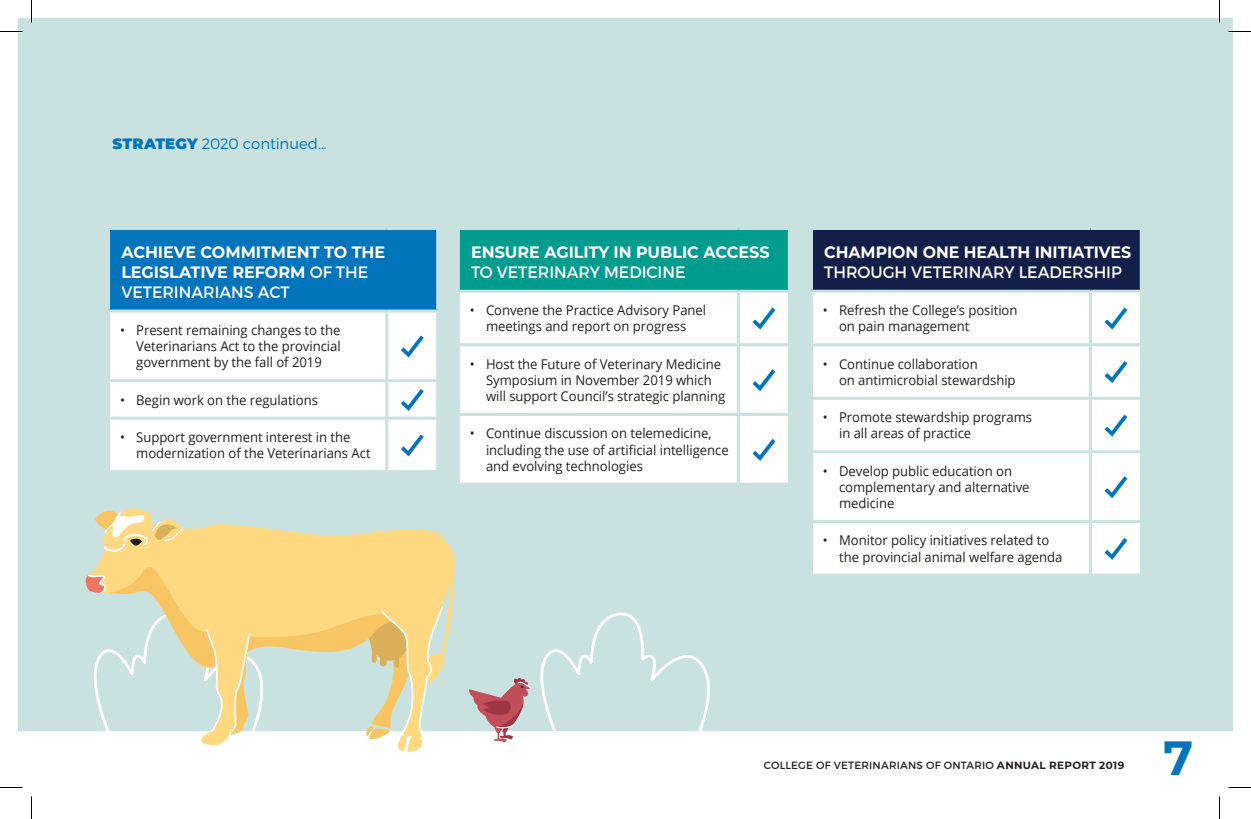
<style>
.page{position:relative;width:1251px;height:819px;background:#fff}
.page>*{position:absolute;margin:0;border:0;box-sizing:border-box;transform-origin:0 0}
.t1{font:700 48px "Montserrat";color:#0174bc}
.t2{font:700 16.5px/19.8px "Montserrat";letter-spacing:-.005em;color:#fff}
.t3{font:16.5px "Montserrat";letter-spacing:-.005em;color:#fff}
.t4{font:700 16.5px "Montserrat";letter-spacing:-.005em;color:#fff;scale:.96 1}
.t5{font:300 15px "Montserrat";letter-spacing:-.015em;color:#0174bc}
.t6{font:13.5px/16.2px "Open Sans";letter-spacing:-.005em;color:#231f20}
.t7{font:10.5px "Montserrat";letter-spacing:.02em;color:#231f20}
.s1{font-weight:900}
.s2{font-weight:400}
.s3{font-weight:700}
</style>
<div class="page">
<div style="left:18px;top:18px;width:14px;height:712px;background:#c9e2df"></div>
<div style="left:32px;top:18px;width:1201px;height:712px;background:#c9e2df"></div>
<div style="left:109px;top:228px;width:329px;height:83px;background:#0174bc"></div>
<div style="left:110px;top:313px;width:326px;height:157px;background:#fff"></div>
<hr style="left:107px;top:230px;width:3px;height:80px;background:#c9e2df">
<hr style="left:107px;top:227px;width:280px;height:3px;background:#c9e2df">
<hr style="left:387px;top:227px;width:52px;height:3px;background:#c9e2df">
<hr style="left:436px;top:230px;width:3px;height:80px;background:#c9e2df">
<hr style="left:107px;top:310px;width:280px;height:3px;background:#c9e2df">
<hr style="left:385px;top:313px;width:3px;height:66px;background:#c9e2df">
<hr style="left:385px;top:382px;width:3px;height:35px;background:#c9e2df">
<hr style="left:385px;top:420px;width:3px;height:50px;background:#c9e2df">
<hr style="left:387px;top:310px;width:52px;height:3px;background:#c9e2df">
<hr style="left:387px;top:379px;width:52px;height:3px;background:#c9e2df">
<hr style="left:387px;top:417px;width:52px;height:3px;background:#c9e2df">
<hr style="left:107px;top:379px;width:280px;height:3px;background:#c9e2df">
<hr style="left:107px;top:417px;width:280px;height:3px;background:#c9e2df">
<svg style="left:400px;top:334px;width:25px;height:24px"></svg>
<svg style="left:400px;top:387px;width:25px;height:24px"></svg>
<svg style="left:400px;top:433px;width:25px;height:24px"></svg>
<div style="left:811px;top:228px;width:330px;height:63px;background:#141f49"></div>
<div style="left:813px;top:293px;width:327px;height:281px;background:#fff"></div>
<hr style="left:1089px;top:293px;width:3px;height:50px;background:#c9e2df">
<hr style="left:1089px;top:346px;width:3px;height:51px;background:#c9e2df">
<hr style="left:1089px;top:400px;width:3px;height:50px;background:#c9e2df">
<hr style="left:1089px;top:453px;width:3px;height:67px;background:#c9e2df">
<hr style="left:1089px;top:523px;width:3px;height:51px;background:#c9e2df">
<hr style="left:1090px;top:290px;width:53px;height:3px;background:#c9e2df">
<hr style="left:1090px;top:343px;width:53px;height:3px;background:#c9e2df">
<hr style="left:1090px;top:397px;width:53px;height:3px;background:#c9e2df">
<hr style="left:1090px;top:450px;width:53px;height:3px;background:#c9e2df">
<hr style="left:1090px;top:520px;width:53px;height:3px;background:#c9e2df">
<hr style="left:810px;top:227px;width:280px;height:3px;background:#c9e2df">
<hr style="left:810px;top:230px;width:3px;height:60px;background:#c9e2df">
<hr style="left:1090px;top:227px;width:53px;height:3px;background:#c9e2df">
<hr style="left:1140px;top:230px;width:3px;height:60px;background:#c9e2df">
<hr style="left:810px;top:290px;width:280px;height:3px;background:#c9e2df">
<hr style="left:810px;top:343px;width:280px;height:3px;background:#c9e2df">
<hr style="left:810px;top:397px;width:280px;height:3px;background:#c9e2df">
<hr style="left:810px;top:450px;width:280px;height:3px;background:#c9e2df">
<hr style="left:810px;top:520px;width:280px;height:3px;background:#c9e2df">
<svg style="left:1103px;top:306px;width:26px;height:24px"></svg>
<svg style="left:1103px;top:360px;width:26px;height:24px"></svg>
<svg style="left:1103px;top:413px;width:26px;height:24px"></svg>
<svg style="left:1103px;top:475px;width:26px;height:24px"></svg>
<svg style="left:1103px;top:536px;width:26px;height:24px"></svg>
<div style="left:458px;top:228px;width:331px;height:63px;background:#009c8e"></div>
<div style="left:460px;top:293px;width:328px;height:190px;background:#fff"></div>
<hr style="left:457px;top:230px;width:3px;height:60px;background:#c9e2df">
<hr style="left:457px;top:227px;width:281px;height:3px;background:#c9e2df">
<hr style="left:738px;top:227px;width:53px;height:3px;background:#c9e2df">
<hr style="left:788px;top:230px;width:3px;height:60px;background:#c9e2df">
<hr style="left:457px;top:290px;width:281px;height:3px;background:#c9e2df">
<hr style="left:737px;top:293px;width:3px;height:50px;background:#c9e2df">
<hr style="left:737px;top:346px;width:3px;height:67px;background:#c9e2df">
<hr style="left:737px;top:416px;width:3px;height:67px;background:#c9e2df">
<hr style="left:738px;top:290px;width:53px;height:3px;background:#c9e2df">
<hr style="left:738px;top:343px;width:53px;height:3px;background:#c9e2df">
<hr style="left:738px;top:413px;width:53px;height:3px;background:#c9e2df">
<hr style="left:457px;top:343px;width:281px;height:3px;background:#c9e2df">
<hr style="left:457px;top:413px;width:281px;height:3px;background:#c9e2df">
<svg style="left:751px;top:306px;width:26px;height:24px"></svg>
<svg style="left:751px;top:368px;width:26px;height:24px"></svg>
<svg style="left:751px;top:437px;width:26px;height:24px"></svg>
<svg style="left:468px;top:612px;width:242px;height:130px"></svg>
<svg style="left:97px;top:508px;width:358px;height:223px;fill:#fed982"></svg>
<svg style="left:86px;top:567px;width:357px;height:185px"></svg>
<svg style="left:95px;top:510px;width:89px;height:42px"></svg>
<svg style="left:0;top:31px;width:22px;height:1px"></svg>
<svg style="left:1228px;top:31px;width:23px;height:1px"></svg>
<svg style="left:0;top:787px;width:22px;height:1px"></svg>
<svg style="left:1228px;top:787px;width:23px;height:1px"></svg>
<svg style="left:31px;top:0;width:1px;height:22px"></svg>
<svg style="left:31px;top:796px;width:1px;height:23px"></svg>
<svg style="left:1219px;top:0;width:1px;height:22px"></svg>
<svg style="left:1219px;top:796px;width:1px;height:23px"></svg>
<p class="t5" style="left:112px;top:134px;width:216px"><span class="s1">STRATEGY</span> 2020 continued…</p>
<p class="t2" style="left:121px;top:241px;width:265px">ACHIEVE COMMITMENT TO THE<br>LEGISLATIVE REFORM <span class="s2">OF THE<br>VETERINARIANS ACT</span></p>
<p class="t6" style="left:136px;top:322px;width:206px;text-align:justify;text-indent:-16px">• Present remaining changes to the Veterinarians Act to the provincial government by the fall of 2019</p>
<p class="t6" style="left:120px;top:391px;width:199px">• Begin work on the regulations</p>
<p class="t6" style="left:136px;top:429px;width:236px;text-indent:-16px">• Support government interest in the modernization of the Veterinarians Act</p>
<p class="t2" style="left:471px;top:241px;width:300px">ENSURE AGILITY IN PUBLIC ACCESS</p>
<p class="t3" style="left:471px;top:262px;width:216px">TO VETERINARY MEDICINE</p>
<p class="t6" style="left:470px;top:302px;width:238px;text-align:center">• Convene the Practice Advisory Panel meetings and report on progress</p>
<p class="t6" style="left:486px;top:355px;width:241px;text-indent:-16px">• Host the Future of Veterinary Medicine<br>Symposium in November 2019 which will support Council’s strategic planning</p>
<p class="t6" style="left:486px;top:425px;width:244px;text-indent:-16px">• Continue discussion on telemedicine, including the use of artificial intelligence and evolving technologies</p>
<p class="t4" style="left:824px;top:240px;width:321px">CHAMPION ONE HEALTH INITIATIVES</p>
<p class="t3" style="left:824px;top:262px;width:299px">THROUGH VETERINARY LEADERSHIP</p>
<p class="t6" style="left:839px;top:302px;width:180px;text-indent:-16px">• Refresh the College’s position on pain management</p>
<p class="t6" style="left:839px;top:355px;width:178px;text-indent:-16px">• Continue collaboration<br>on antimicrobial stewardship</p>
<p class="t6" style="left:839px;top:409px;width:195px;text-indent:-16px">• Promote stewardship programs in all areas of practice</p>
<p class="t6" style="left:839px;top:462px;width:192px;text-indent:-16px">• Develop public education on complementary and alternative medicine</p>
<p class="t6" style="left:839px;top:532px;width:225px;text-indent:-16px">• Monitor policy initiatives related to the provincial animal welfare agenda</p>
<p class="t7" style="left:764px;top:759px;width:362px">COLLEGE OF VETERINARIANS OF ONTARIO <span class="s3">ANNUAL REPORT 2019</span></p>
<h1 class="t1" style="left:1163px;top:723px;width:31px">7</h1>
</div>
